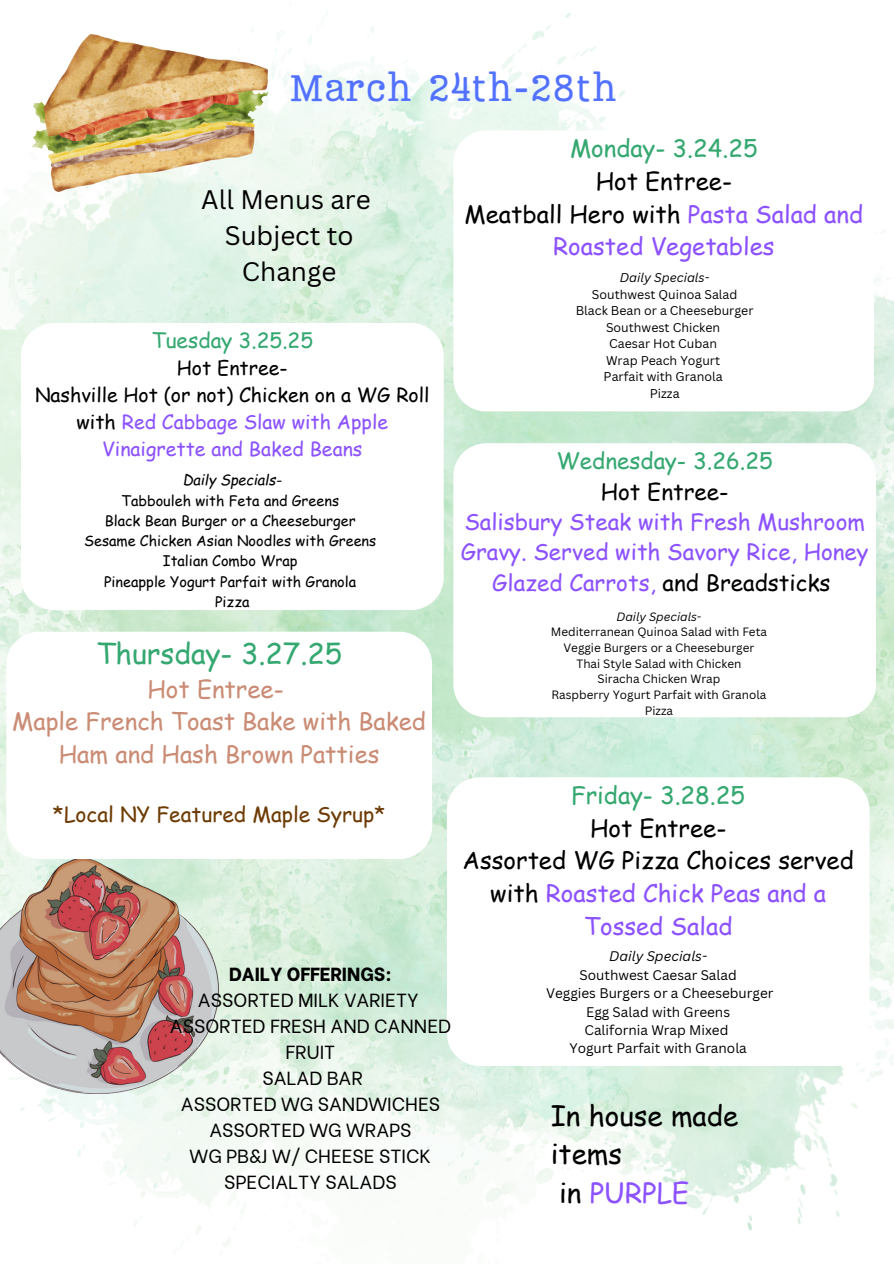
<style>
.page{position:relative;width:894px;height:1264px;background:#fff}
.page>*{position:absolute;margin:0;border:0;box-sizing:border-box;transform-origin:0 0}
.t1{font:37.05px "Carollo Playscript";color:#5271ff}
.t2{font:28.5px "Comic Sans MS";color:#35a871}
.t3{font:27.75px/38.2px "Comic Sans MS";color:#000}
.t4{font:26.1px/36px "Canva Sans";color:#000;text-align:center}
.t5{font:24px/32.7px "Comic Sans MS";color:#000;text-align:center}
.t6{font:24px/32.7px "Comic Sans MS";color:#8c52ff;text-align:center}
.t7{font:24px/32.7px "Comic Sans MS";color:#ca8c75;text-align:center}
.t8{font:22.5px/30.3px "Comic Sans MS";color:#8c52ff;text-align:center}
.t9{font:21px "Comic Sans MS";color:#6d3b03}
.t10{font:21px "Comic Sans MS";color:#35a871}
.t11{font:19.5px/27px "Comic Sans MS";color:#000;text-align:center}
.t12{font:18.9px/26px "Be Vietnam";color:#000;text-align:center}
.t13{font:14.4px/20.2px "Comic Sans MS";color:#000;text-align:center}
.t14{font:13.5px/18.5px "Canva Sans";color:#000;text-align:center}
.t15{font:12.3px "Canva Sans";color:#000}
.t16{font:italic 12.3px "Canva Sans";color:#000}
.t17{font:11.7px "Canva Sans";color:#000}
.t18{font:italic 11.7px "Canva Sans";color:#000}
.s1{color:#8c52ff}
.s2{font-style:italic}
.s3{font-weight:800}
.s4{color:#35a871}
.s5{color:#000}
</style>
<div class="page">
<img style="left:0;top:12px;width:893px;height:1239px">
<div style="left:453px;top:130px;width:420px;height:281px;background:#fff;border-radius:33px"></div>
<div style="left:21px;top:323px;width:422px;height:287px;background:#fff;border-radius:33px"></div>
<div style="left:453px;top:443px;width:422px;height:274px;background:#fff;border-radius:33px"></div>
<img style="left:0;top:858px;width:219px;height:235px">
<div style="left:6px;top:631px;width:425px;height:228px;background:#fff;border-radius:33px"></div>
<div style="left:446px;top:777px;width:423px;height:288px;background:#fff;border-radius:33px"></div>
<img style="left:33px;top:35px;width:235px;height:156px">
<p class="t1" style="left:289px;top:64px;width:329px">March 24th-28th</p>
<p class="t4" style="left:201px;top:181px;width:171px">All Menus are<br>Subject to<br>Change</p>
<h1 class="t10" style="left:151px;top:325px;width:163px">Tuesday 3.25.25</h1>
<h1 class="t11" style="left:35px;top:353px;width:396px">Hot Entree-<br>Nashville Hot (or not) Chicken on a WG Roll with <span class="s1">Red Cabbage Slaw with Apple<br>Vinaigrette and Baked Beans</span></h1>
<p class="t13" style="left:84px;top:469px;width:293px"><span class="s2">Daily Specials-<br></span>Tabbouleh with Feta and Greens<br>Black Bean Burger or a Cheeseburger<br>Sesame Chicken Asian Noodles with Greens<br>Italian Combo Wrap<br>Pineapple Yogurt Parfait with Granola</p>
<p class="t13" style="left:215px;top:591px;width:36px">Pizza</p>
<p class="t2" style="left:96px;top:632px;width:247px">Thursday- 3.27.25</p>
<p class="t7" style="left:12px;top:671px;width:415px">Hot Entree-<br>Maple French Toast Bake with Baked<br>Ham and Hash Brown Patties</p>
<p class="t9" style="left:53px;top:799px;width:334px">*Local NY Featured Maple Syrup*</p>
<p class="t12" style="left:170px;top:959px;width:283px"><span class="s3">DAILY OFFERINGS:<br></span>ASSORTED MILK VARIETY<br>ASSORTED FRESH AND CANNED<br>FRUIT<br>SALAD BAR<br>ASSORTED WG SANDWICHES<br>ASSORTED WG WRAPS<br>WG PB&amp;J W/ CHEESE STICK<br>SPECIALTY SALADS</p>
<p class="t6" style="left:464px;top:131px;width:400px"><span class="s4">Monday- 3.24.25<br></span><span class="s5">Hot Entree-<br>Meatball Hero with</span> Pasta Salad and<br>Roasted Vegetables</p>
<p class="t16" style="left:619px;top:269px;width:91px">Daily Specials-</p>
<h2 class="t15" style="left:591px;top:285px;width:147px">Southwest Quinoa Salad</h2>
<h5 class="t15" style="left:575px;top:302px;width:179px">Black Bean or a Cheeseburger</h5>
<h6 class="t15" style="left:606px;top:318px;width:116px">Southwest Chicken</h6>
<h3 class="t15" style="left:609px;top:335px;width:109px">Caesar Hot Cuban</h3>
<p class="t15" style="left:606px;top:351px;width:115px">Wrap Peach Yogurt</p>
<p class="t15" style="left:603px;top:368px;width:120px">Parfait with Granola</p>
<p class="t15" style="left:649px;top:384px;width:31px">Pizza</p>
<h3 class="t8" style="left:460px;top:445px;width:409px"><span class="s4">Wednesday- 3.26.25<br></span><span class="s5">Hot Entree-<br></span>Salisbury Steak with Fresh Mushroom<br>Gravy. Served with Savory Rice, Honey<br>Glazed Carrots, <span class="s5">and Breadsticks</span></h3>
<p class="t18" style="left:616px;top:608px;width:86px">Daily Specials-</p>
<p class="t17" style="left:550px;top:623px;width:218px">Mediterranean Quinoa Salad with Feta</p>
<h3 class="t17" style="left:563px;top:639px;width:192px">Veggie Burgers or a Cheeseburger</h3>
<h5 class="t17" style="left:576px;top:655px;width:166px">Thai Style Salad with Chicken</h5>
<h3 class="t17" style="left:597px;top:670px;width:124px">Siracha Chicken Wrap</h3>
<h6 class="t17" style="left:551px;top:686px;width:216px">Raspberry Yogurt Parfait with Granola</h6>
<p class="t17" style="left:644px;top:702px;width:30px">Pizza</p>
<p class="t5" style="left:462px;top:778px;width:392px"><span class="s4">Friday- 3.28.25<br></span>Hot Entree-<br>Assorted WG Pizza Choices served with <span class="s1">Roasted Chick Peas and a<br>Tossed Salad</span></p>
<h4 class="t14" style="left:546px;top:946px;width:229px"><span class="s2">Daily Specials-<br></span>Southwest Caesar Salad<br>Veggies Burgers or a Cheeseburger<br>Egg Salad with Greens<br>California Wrap Mixed</h4>
<h2 class="t14" style="left:569px;top:1038px;width:179px">Yogurt Parfait with Granola</h2>
<p class="t3" style="left:550px;top:1095px;width:189px">In house made items<br>in <span class="s1">PURPLE</span></p>
</div>
